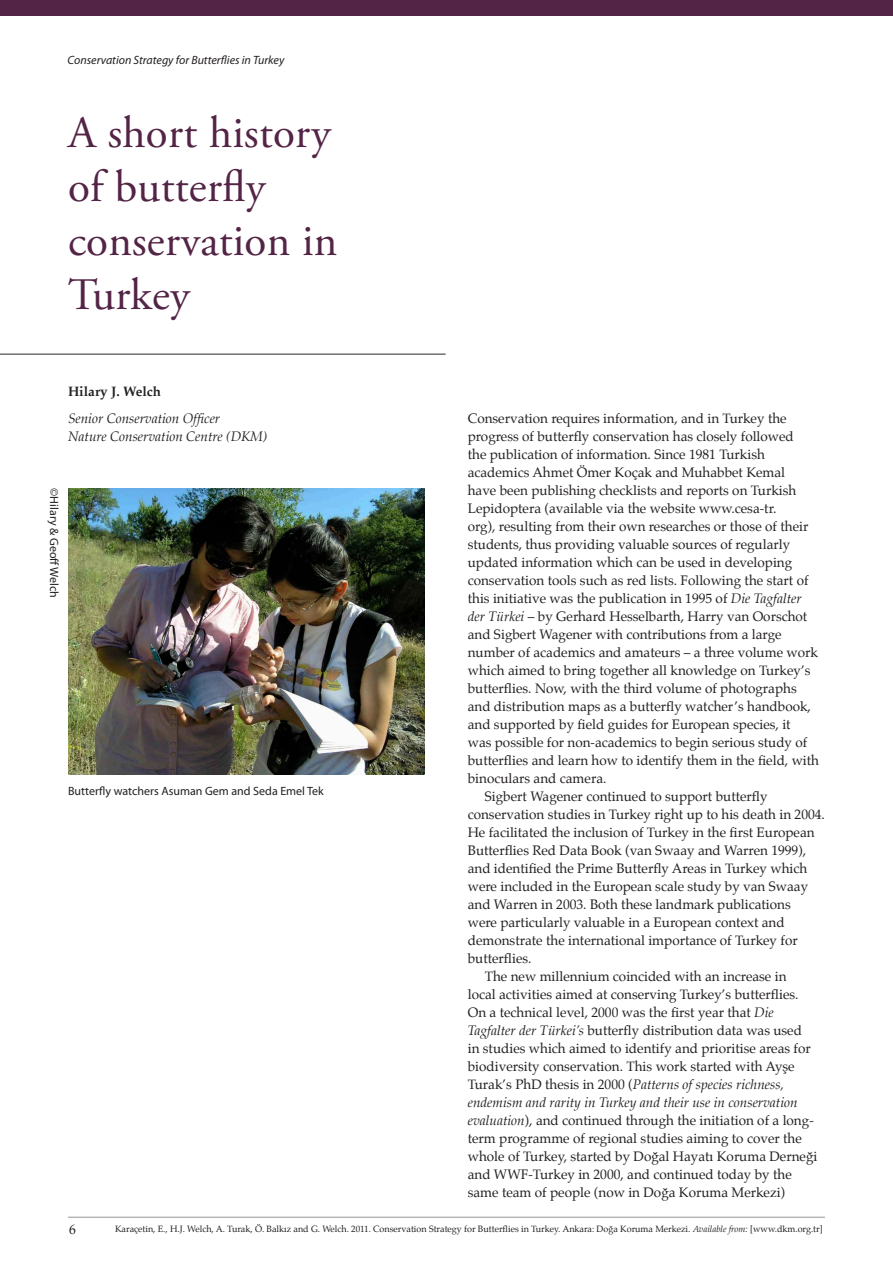
<style>
.page{position:relative;width:893px;height:1263px;background:#fff}
.page>*{position:absolute;margin:0;border:0;box-sizing:border-box;transform-origin:0 0}
.t1{font:45px/54px "Adobe Garamond Pro";letter-spacing:.005em;color:#532445}
.t2{font:13.5px "Palatino";color:#231f20}
.t3{font:italic 13.5px/18px "Palatino";color:#231f20}
.t4{font:700 13.5px "Palatino";color:#231f20}
.t5{font:12px "Myriad Pro";color:#231f20}
.t6{font:italic 12px "Myriad Pro";color:#231f20}
.t7{font:9px "Palatino";color:#231f20}
.s1{font-style:italic}
.s2{font-style:normal}
</style>
<div class="page">
<img style="left:68px;top:488px;width:357px;height:287px">
<hr style="left:0;top:353px;width:446px;height:2px;background:#6f7170">
<hr style="left:68px;top:1217px;width:757px;height:1px;background:#939598">
<div style="left:0;top:0;width:893px;height:16px;background:#532445"></div>
<p class="t6" style="left:68px;top:53px;width:218px">Conservation Strategy for Butterflies in Turkey</p>
<h1 class="t1" style="left:68px;top:108px;width:271px">A short history of butterfly conservation in<br>Turkey</h1>
<p class="t4" style="left:68px;top:380px;width:95px">Hilary J. Welch</p>
<p class="t3" style="left:68px;top:410px;width:201px">Senior Conservation Officer<br>Nature Conservation Centre (DKM)</p>
<p class="t5" style="left:61px;top:488px;width:111px;rotate:90deg">©Hilary &amp; Geoff Welch</p>
<p class="t5" style="left:68px;top:784px;width:257px">Butterfly watchers Asuman Gem and Seda Emel Tek</p>
<p class="t2" style="left:468px;top:407px;width:320px">Conservation requires information, and in Turkey the</p>
<p class="t2" style="left:468px;top:425px;width:328px">progress of butterfly conservation has closely followed</p>
<p class="t2" style="left:468px;top:443px;width:299px">the publication of information. Since 1981 Turkish</p>
<p class="t2" style="left:468px;top:461px;width:319px">academics Ahmet Ömer Koçak and Muhabbet Kemal</p>
<p class="t2" style="left:468px;top:479px;width:330px">have been publishing checklists and reports on Turkish</p>
<p class="t2" style="left:468px;top:497px;width:310px">Lepidoptera (available via the website www.cesa-tr.</p>
<p class="t2" style="left:468px;top:515px;width:342px">org), resulting from their own researches or those of their</p>
<p class="t2" style="left:468px;top:533px;width:324px">students, thus providing valuable sources of regularly</p>
<p class="t2" style="left:468px;top:551px;width:326px">updated information which can be used in developing</p>
<p class="t2" style="left:468px;top:569px;width:342px">conservation tools such as red lists. Following the start of</p>
<p class="t2" style="left:468px;top:587px;width:336px">this initiative was the publication in 1995 of <span class="s1">Die Tagfalter</span></p>
<p class="t2" style="left:468px;top:605px;width:341px"><span class="s1">der Türkei</span> – by Gerhard Hesselbarth, Harry van Oorschot</p>
<p class="t2" style="left:468px;top:623px;width:315px">and Sigbert Wagener with contributions from a large</p>
<p class="t2" style="left:468px;top:641px;width:352px">number of academics and amateurs – a three volume work</p>
<p class="t2" style="left:468px;top:659px;width:344px">which aimed to bring together all knowledge on Turkey’s</p>
<p class="t2" style="left:468px;top:677px;width:330px">butterflies. Now, with the third volume of photographs</p>
<p class="t2" style="left:468px;top:695px;width:345px">and distribution maps as a butterfly watcher’s handbook,</p>
<p class="t2" style="left:468px;top:713px;width:324px">and supported by field guides for European species, it</p>
<p class="t2" style="left:468px;top:731px;width:341px">was possible for non-academics to begin serious study of</p>
<p class="t2" style="left:468px;top:749px;width:353px">butterflies and learn how to identify them in the field, with</p>
<p class="t2" style="left:468px;top:767px;width:140px">binoculars and camera.</p>
<p class="t2" style="left:485px;top:785px;width:284px">Sigbert Wagener continued to support butterfly</p>
<p class="t2" style="left:468px;top:803px;width:359px">conservation studies in Turkey right up to his death in 2004.</p>
<p class="t2" style="left:468px;top:821px;width:348px">He facilitated the inclusion of Turkey in the first European</p>
<p class="t2" style="left:468px;top:839px;width:340px">Butterflies Red Data Book (van Swaay and Warren 1999),</p>
<p class="t2" style="left:468px;top:857px;width:341px">and identified the Prime Butterfly Areas in Turkey which</p>
<p class="t2" style="left:468px;top:875px;width:342px">were included in the European scale study by van Swaay</p>
<p class="t2" style="left:468px;top:893px;width:325px">and Warren in 2003. Both these landmark publications</p>
<p class="t2" style="left:468px;top:911px;width:318px">were particularly valuable in a European context and</p>
<p class="t2" style="left:468px;top:929px;width:331px">demonstrate the international importance of Turkey for</p>
<p class="t2" style="left:468px;top:947px;width:65px">butterflies.</p>
<p class="t2" style="left:485px;top:965px;width:303px">The new millennium coincided with an increase in</p>
<p class="t2" style="left:468px;top:983px;width:332px">local activities aimed at conserving Turkey’s butterflies.</p>
<p class="t2" style="left:468px;top:1001px;width:308px">On a technical level, 2000 was the first year that <span class="s1">Die</span></p>
<p class="t2" style="left:468px;top:1019px;width:336px"><span class="s1">Tagfalter der Türkei’s</span> butterfly distribution data was used</p>
<p class="t2" style="left:468px;top:1037px;width:344px">in studies which aimed to identify and prioritise areas for</p>
<p class="t2" style="left:468px;top:1055px;width:328px">biodiversity conservation. This work started with Ayşe</p>
<p class="t3" style="left:468px;top:1075px;width:318px"><span class="s2">Turak’s PhD thesis in 2000 (</span>Patterns of species richness,</p>
<p class="t3" style="left:468px;top:1093px;width:331px">endemism and rarity in Turkey and their use in conservation</p>
<p class="t2" style="left:468px;top:1109px;width:348px"><span class="s1">evaluation</span>), and continued through the initiation of a long-</p>
<p class="t2" style="left:468px;top:1127px;width:336px">term programme of regional studies aiming to cover the</p>
<p class="t2" style="left:468px;top:1145px;width:351px">whole of Turkey, started by Doğal Hayatı Koruma Derneği</p>
<p class="t2" style="left:468px;top:1163px;width:326px">and WWF-Turkey in 2000, and continued today by the</p>
<p class="t2" style="left:468px;top:1181px;width:319px">same team of people (now in Doğa Koruma Merkezi)</p>
<p class="t2" style="left:69px;top:1218px;width:8px">6</p>
<p class="t7" style="left:115px;top:1222px;width:709px">Karaçetin, E., H.J. Welch, A. Turak, Ö. Balkız and G. Welch. 2011. Conservation Strategy for Butterflies in Turkey. Ankara: Doğa Koruma Merkezi. <span class="s1">Available from:</span> [www.dkm.org.tr]</p>
</div>
